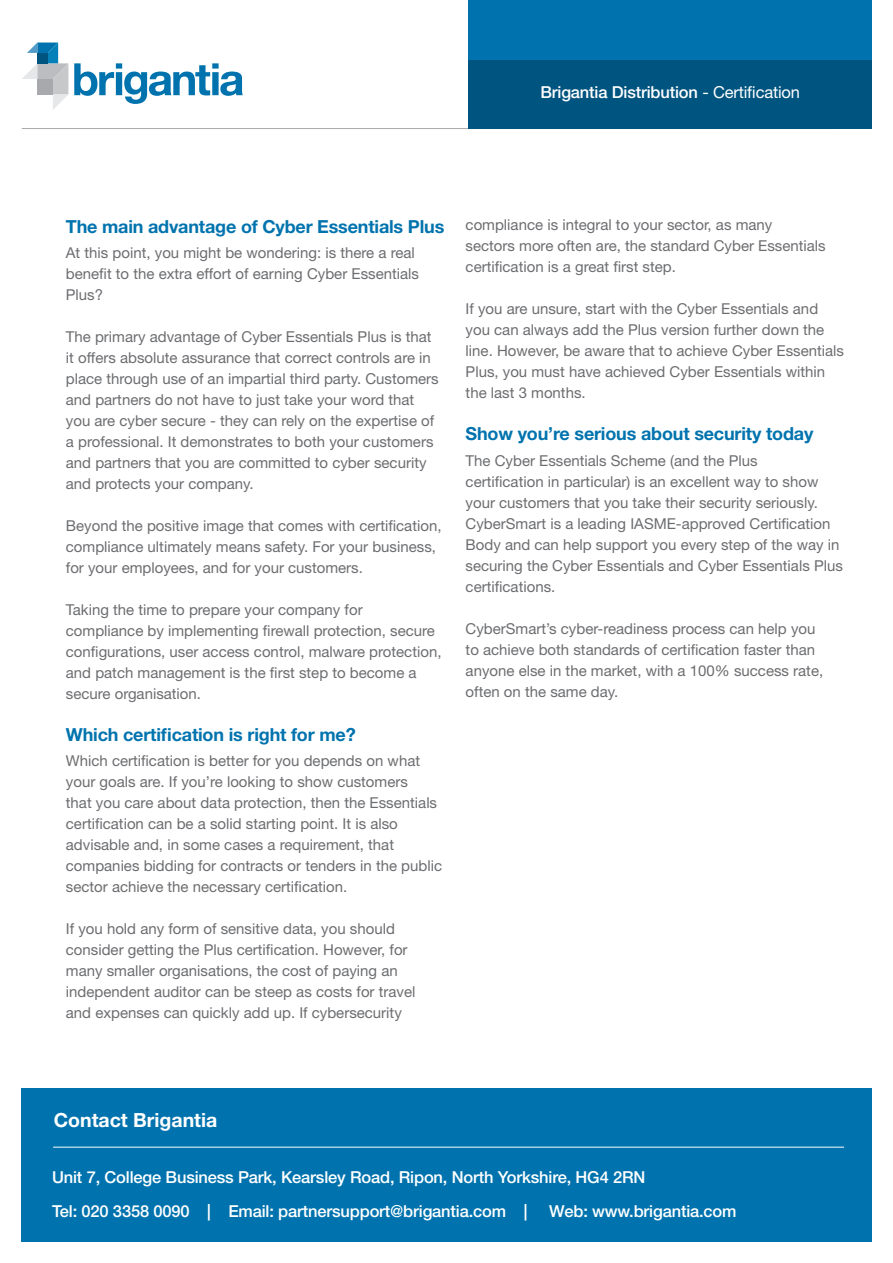
<style>
.page{position:relative;width:893px;height:1263px;background:#fff}
.page>*{position:absolute;margin:0;border:0;box-sizing:border-box;transform-origin:0 0}
.t1{font:700 19.5px "Helvetica Neue LT Std";color:#fff}
.t2{font:700 18px "Helvetica Neue LT Std";letter-spacing:-.01em;color:#0073ae}
.t3{font:500 16.5px/34.5px "Helvetica Neue LT Std";letter-spacing:-.01em;color:#fff}
.t4{font:15px/21px "Helvetica Neue LT Std";color:#6c6d70}
.s1{font-weight:400}
</style>
<div class="page">
<hr style="left:22px;top:128px;width:812px;height:1px;background:#a8a9ad">
<div style="left:468px;top:0;width:404px;height:61px;background:#0073ae"></div>
<div style="left:468px;top:61px;width:404px;height:68px;background:#005480"></div>
<svg style="left:22px;top:43px;width:46px;height:67px"></svg>
<svg style="left:74px;top:63px;width:169px;height:41px"></svg>
<div style="left:21px;top:1089px;width:851px;height:153px;background:#0073ae"></div>
<hr style="left:53px;top:1147px;width:791px;height:1px;background:#fff">
<p class="t3" style="left:540px;top:75px;width:261px">Brigantia Distribution <span class="s1">- Certification</span></p>
<p class="t2" style="left:66px;top:215px;width:380px">The main advantage of Cyber Essentials Plus</p>
<p class="t4" style="left:66px;top:242px;width:355px">At this point, you might be wondering: is there a real benefit to the extra effort of earning Cyber Essentials<br>Plus?</p>
<p class="t4" style="left:66px;top:326px;width:374px">The primary advantage of Cyber Essentials Plus is that it offers absolute assurance that correct controls are in place through use of an impartial third party. Customers and partners do not have to just take your word that you are cyber secure - they can rely on the expertise of a professional. It demonstrates to both your customers and partners that you are committed to cyber security and protects your company.</p>
<p class="t4" style="left:66px;top:515px;width:377px">Beyond the positive image that comes with certification, compliance ultimately means safety. For your business, for your employees, and for your customers.</p>
<p class="t4" style="left:66px;top:599px;width:377px">Taking the time to prepare your company for compliance by implementing firewall protection, secure configurations, user access control, malware protection, and patch management is the first step to become a secure organisation.</p>
<p class="t2" style="left:66px;top:723px;width:291px">Which certification is right for me?</p>
<p class="t4" style="left:66px;top:750px;width:378px">Which certification is better for you depends on what your goals are. If you’re looking to show customers<br>that you care about data protection, then the Essentials certification can be a solid starting point. It is also advisable and, in some cases a requirement, that companies bidding for contracts or tenders in the public sector achieve the necessary certification.</p>
<p class="t4" style="left:66px;top:918px;width:351px">If you hold any form of sensitive data, you should consider getting the Plus certification. However, for many smaller organisations, the cost of paying an independent auditor can be steep as costs for travel and expenses can quickly add up. If cybersecurity</p>
<p class="t4" style="left:466px;top:214px;width:362px">compliance is integral to your sector, as many<br>sectors more often are, the standard Cyber Essentials certification is a great first step.</p>
<p class="t4" style="left:466px;top:298px;width:380px">If you are unsure, start with the Cyber Essentials and you can always add the Plus version further down the line. However, be aware that to achieve Cyber Essentials Plus, you must have achieved Cyber Essentials within the last 3 months.</p>
<p class="t2" style="left:466px;top:423px;width:349px">Show you’re serious about security today</p>
<p class="t4" style="left:466px;top:450px;width:379px">The Cyber Essentials Scheme (and the Plus<br>certification in particular) is an excellent way to show your customers that you take their security seriously.<br>CyberSmart is a leading IASME-approved Certification Body and can help support you every step of the way in securing the Cyber Essentials and Cyber Essentials Plus certifications.</p>
<p class="t4" style="left:466px;top:618px;width:359px">CyberSmart’s cyber-readiness process can help you to achieve both standards of certification faster than anyone else in the market, with a 100% success rate, often on the same day.</p>
<h1 class="t1" style="left:54px;top:1108px;width:165px">Contact Brigantia</h1>
<p class="t3" style="left:52px;top:1159px;width:595px">Unit 7, College Business Park, Kearsley Road, Ripon, North Yorkshire, HG4 2RN<br>Tel: 020 3358 0090 | Email: partnersupport@brigantia.com |</p>
<p class="t3" style="left:549px;top:1194px;width:189px">Web: www.brigantia.com</p>
</div>
